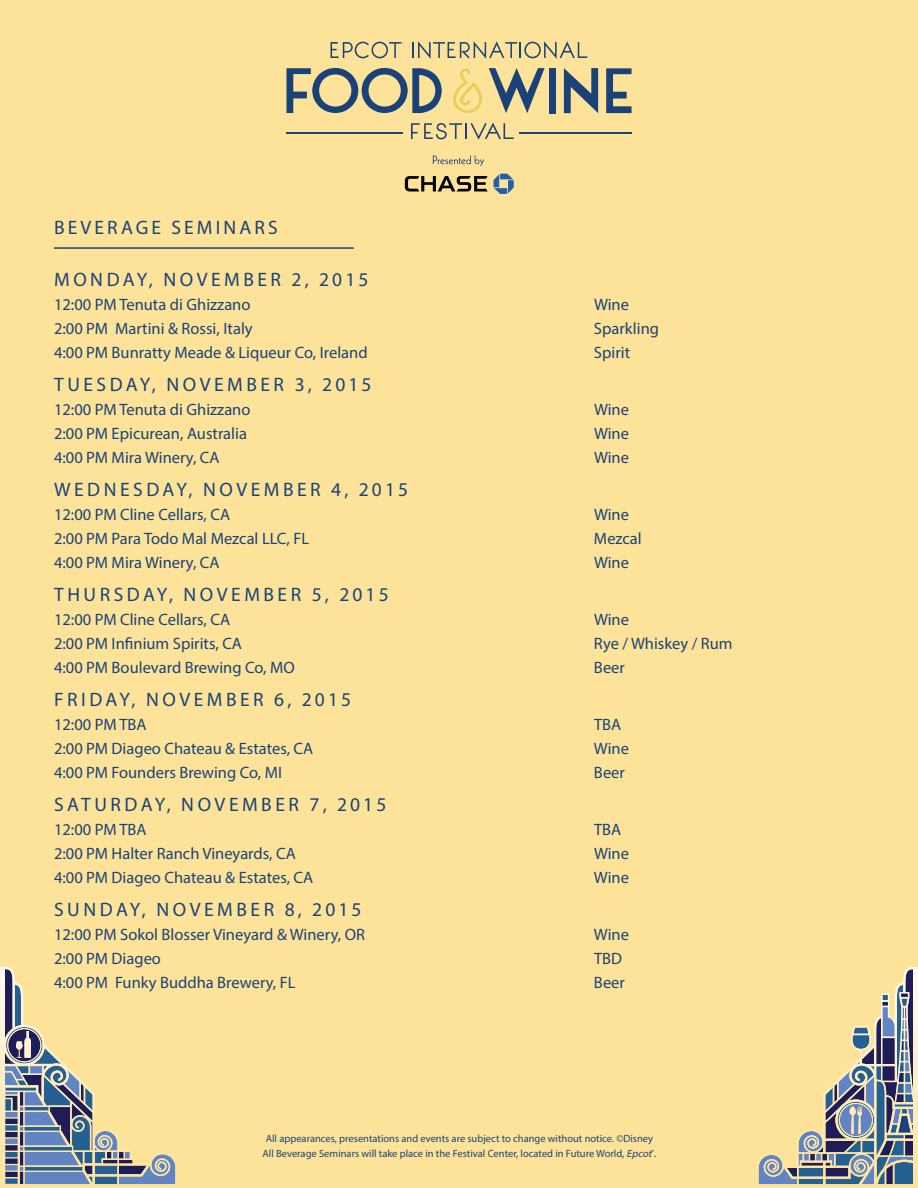
<style>
.page{position:relative;width:918px;height:1188px;background:#fde399}
.page>*{position:absolute;margin:0;border:0;box-sizing:border-box;transform-origin:0 0}
.t1{font:19.5px "Myriad Pro";letter-spacing:.18em;color:#1a4278}
.t2{font:19.5px "Myriad Pro";letter-spacing:.16em;color:#1a4278}
.t3{font:16.5px "Myriad Pro";color:#1a4278}
.t4{font:10.5px/15.3px "Myriad Pro";color:#1a4278;text-align:center}
.s1{font-style:italic}
</style>
<div class="page">
<svg style="left:433px;top:155px;width:51px;height:11px"></svg>
<hr style="left:519px;top:132px;width:113px;height:1px;background:#1a4278">
<svg style="left:286px;top:68px;width:156px;height:45px"></svg>
<svg style="left:489px;top:68px;width:56px;height:45px"></svg>
<div style="left:549px;top:68px;width:7px;height:45px;background:#1a4278"></div>
<svg style="left:564px;top:68px;width:34px;height:45px"></svg>
<svg style="left:606px;top:68px;width:26px;height:45px"></svg>
<svg style="left:453px;top:68px;width:29px;height:45px"></svg>
<svg style="left:412px;top:41px;width:175px;height:18px"></svg>
<svg style="left:331px;top:42px;width:72px;height:16px"></svg>
<svg style="left:411px;top:123px;width:103px;height:17px"></svg>
<hr style="left:286px;top:132px;width:117px;height:1px;background:#1a4278">
<svg style="left:494px;top:174px;width:20px;height:20px"></svg>
<svg style="left:405px;top:176px;width:83px;height:15px"></svg>
<hr style="left:54px;top:247px;width:300px;height:2px;background:#1a4278">
<svg style="left:0;top:967px;width:176px;height:217px"></svg>
<svg style="left:758px;top:967px;width:160px;height:217px"></svg>
<p class="t2" style="left:54px;top:215px;width:225px">BEVERAGE SEMINARS</p>
<p class="t1" style="left:54px;top:268px;width:316px">MONDAY, NOVEMBER 2, 2015</p>
<p class="t3" style="left:54px;top:295px;width:198px">12:00 PM Tenuta di Ghizzano</p>
<p class="t3" style="left:594px;top:295px;width:36px">Wine</p>
<p class="t3" style="left:54px;top:319px;width:200px">2:00 PM Martini &amp; Rossi, Italy</p>
<p class="t3" style="left:594px;top:319px;width:67px">Sparkling</p>
<p class="t3" style="left:54px;top:343px;width:315px">4:00 PM Bunratty Meade &amp; Liqueur Co, Ireland</p>
<p class="t3" style="left:594px;top:343px;width:38px">Spirit</p>
<p class="t1" style="left:54px;top:373px;width:319px">TUESDAY, NOVEMBER 3, 2015</p>
<p class="t3" style="left:54px;top:400px;width:198px">12:00 PM Tenuta di Ghizzano</p>
<p class="t3" style="left:594px;top:400px;width:36px">Wine</p>
<p class="t3" style="left:54px;top:424px;width:194px">2:00 PM Epicurean, Australia</p>
<p class="t3" style="left:594px;top:424px;width:36px">Wine</p>
<p class="t3" style="left:54px;top:448px;width:167px">4:00 PM Mira Winery, CA</p>
<p class="t3" style="left:594px;top:448px;width:36px">Wine</p>
<p class="t1" style="left:54px;top:478px;width:356px">WEDNESDAY, NOVEMBER 4, 2015</p>
<p class="t3" style="left:54px;top:505px;width:178px">12:00 PM Cline Cellars, CA</p>
<p class="t3" style="left:594px;top:505px;width:36px">Wine</p>
<p class="t3" style="left:54px;top:529px;width:257px">2:00 PM Para Todo Mal Mezcal LLC, FL</p>
<p class="t3" style="left:594px;top:529px;width:49px">Mezcal</p>
<p class="t3" style="left:54px;top:553px;width:167px">4:00 PM Mira Winery, CA</p>
<p class="t3" style="left:594px;top:553px;width:36px">Wine</p>
<p class="t1" style="left:54px;top:583px;width:336px">THURSDAY, NOVEMBER 5, 2015</p>
<p class="t3" style="left:54px;top:610px;width:178px">12:00 PM Cline Cellars, CA</p>
<p class="t3" style="left:594px;top:610px;width:36px">Wine</p>
<p class="t3" style="left:54px;top:634px;width:190px">2:00 PM Infinium Spirits, CA</p>
<p class="t3" style="left:594px;top:634px;width:140px">Rye / Whiskey / Rum</p>
<p class="t3" style="left:54px;top:658px;width:242px">4:00 PM Boulevard Brewing Co, MO</p>
<p class="t3" style="left:594px;top:658px;width:32px">Beer</p>
<p class="t1" style="left:54px;top:688px;width:299px">FRIDAY, NOVEMBER 6, 2015</p>
<p class="t3" style="left:54px;top:715px;width:94px">12:00 PM TBA</p>
<p class="t3" style="left:594px;top:715px;width:29px">TBA</p>
<p class="t3" style="left:54px;top:739px;width:261px">2:00 PM Diageo Chateau &amp; Estates, CA</p>
<p class="t3" style="left:594px;top:739px;width:36px">Wine</p>
<p class="t3" style="left:54px;top:763px;width:229px">4:00 PM Founders Brewing Co, MI</p>
<p class="t3" style="left:594px;top:763px;width:32px">Beer</p>
<p class="t1" style="left:54px;top:793px;width:334px">SATURDAY, NOVEMBER 7, 2015</p>
<p class="t3" style="left:54px;top:820px;width:94px">12:00 PM TBA</p>
<p class="t3" style="left:594px;top:820px;width:29px">TBA</p>
<p class="t3" style="left:54px;top:844px;width:243px">2:00 PM Halter Ranch Vineyards, CA</p>
<p class="t3" style="left:594px;top:844px;width:36px">Wine</p>
<p class="t3" style="left:54px;top:868px;width:261px">4:00 PM Diageo Chateau &amp; Estates, CA</p>
<p class="t3" style="left:594px;top:868px;width:36px">Wine</p>
<p class="t1" style="left:54px;top:898px;width:309px">SUNDAY, NOVEMBER 8, 2015</p>
<p class="t3" style="left:54px;top:925px;width:313px">12:00 PM Sokol Blosser Vineyard &amp; Winery, OR</p>
<p class="t3" style="left:594px;top:925px;width:36px">Wine</p>
<p class="t3" style="left:54px;top:949px;width:109px">2:00 PM Diageo</p>
<p class="t3" style="left:594px;top:949px;width:30px">TBD</p>
<p class="t3" style="left:54px;top:973px;width:243px">4:00 PM Funky Buddha Brewery, FL</p>
<p class="t3" style="left:594px;top:973px;width:32px">Beer</p>
<p class="t4" style="left:263px;top:1131px;width:395px">All appearances, presentations and events are subject to change without notice. ©Disney<br>All Beverage Seminars will take place in the Festival Center, located in Future World, <span class="s1">Epcot</span><sup>®</sup>.</p>
</div>
